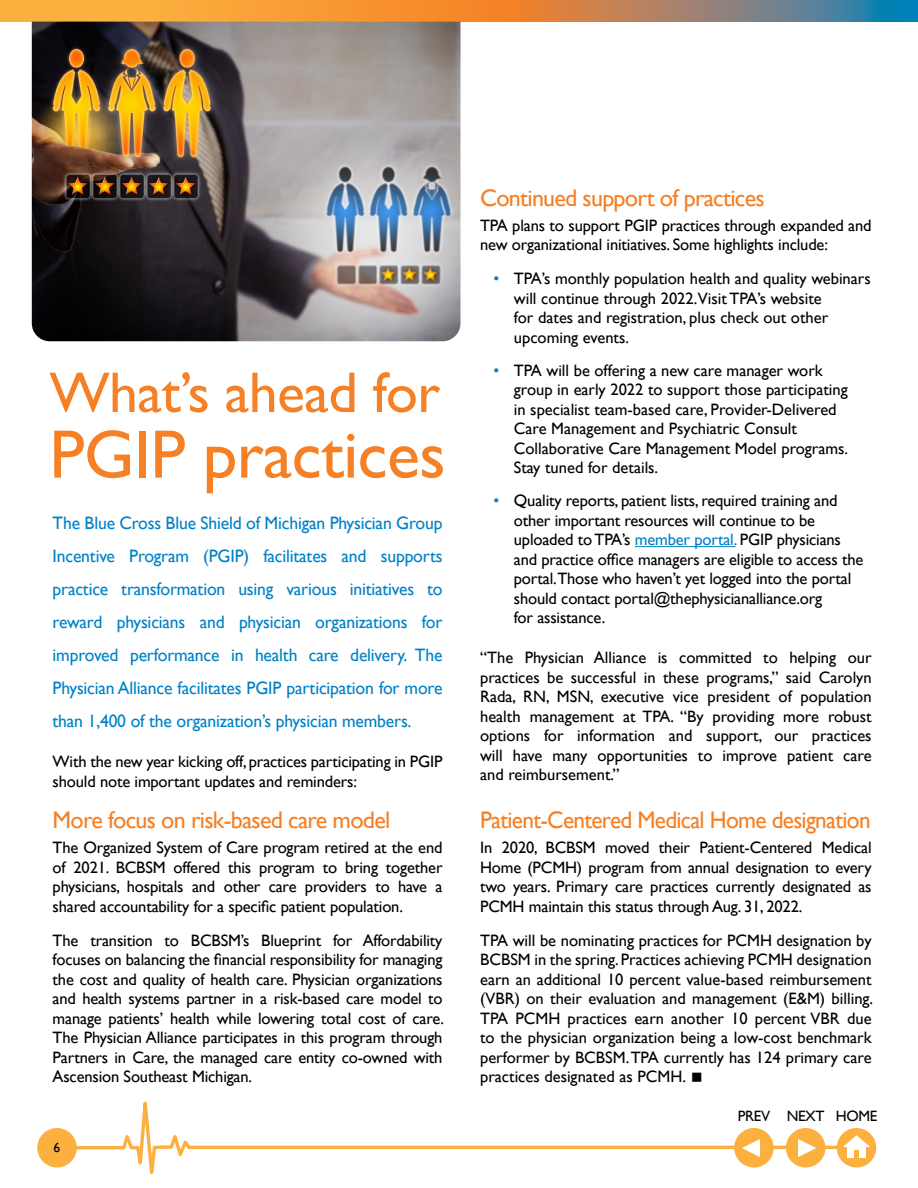
<style>
.page{position:relative;width:918px;height:1188px;background:#fff}
.page>*{position:absolute;margin:0;border:0;box-sizing:border-box;transform-origin:0 0}
.t1{font:68.7px "Gill Sans";letter-spacing:-.01em;color:#f58025}
.t2{font:57.75px "Gill Sans";letter-spacing:-.01em;color:#f58025}
.t3{font:24px "Gill Sans";letter-spacing:-.03em;color:#f58025}
.t4{font:18px/33px "Gill Sans";letter-spacing:-.01em;color:#0081c6;text-align:justify}
.t5{font:16.5px/19.5px "Gill Sans";letter-spacing:-.01em;color:#000}
.t6{font:15px "Gill Sans";letter-spacing:-.02em;color:#000}
.t7{font:13.5px "Gill Sans";color:#000}
.s1{color:#0081c6}
</style>
<div class="page">
<svg style="left:0;top:0;width:918px;height:22px;background:#c69152"></svg>
<img style="left:32px;top:22px;width:428px;height:319px">
<svg style="left:65px;top:1101px;width:798px;height:73px"></svg>
<div style="left:37px;top:1128px;width:40px;height:40px;background:#fbb040;border-radius:50%"></div>
<div style="left:734px;top:1128px;width:40px;height:40px;background:#fbb040;border-radius:50%"></div>
<svg style="left:742px;top:1139px;width:18px;height:18px"></svg>
<div style="left:786px;top:1128px;width:39px;height:40px;background:#fbb040;border-radius:50%"></div>
<svg style="left:798px;top:1139px;width:18px;height:18px"></svg>
<div style="left:837px;top:1128px;width:39px;height:40px;background:#fbb040;border-radius:50%"></div>
<svg style="left:843px;top:1135px;width:27px;height:12px"></svg>
<div style="left:847px;top:1146px;width:19px;height:12px;background:#fff"></div>
<div style="left:854px;top:1150px;width:5px;height:9px;background:#fbb040"></div>
<hr style="left:635px;top:546px;width:101px;height:1px;background:#0081c6">
<h2 class="t2" style="left:50px;top:359px;width:392px">What’s ahead for</h2>
<h1 class="t1" style="left:50px;top:415px;width:398px">PGIP practices</h1>
<p class="t4" style="left:53px;top:507px;width:391px">The Blue Cross Blue Shield of Michigan Physician Group Incentive Program (PGIP) facilitates and supports practice transformation using various initiatives to reward physicians and physician organizations for improved performance in health care delivery. The Physician Alliance facilitates PGIP participation for more than 1,400 of the organization’s physician members.</p>
<p class="t5" style="left:53px;top:752px;width:391px">With the new year kicking off, practices participating in PGIP should note important updates and reminders:</p>
<h3 class="t3" style="left:53px;top:806px;width:339px">More focus on risk-based care model</h3>
<p class="t5" style="left:53px;top:838px;width:391px;text-align:justify">The Organized System of Care program retired at the end of 2021. BCBSM offered this program to bring together physicians, hospitals and other care providers to have a shared accountability for a specific patient population.</p>
<p class="t5" style="left:53px;top:930px;width:393px;text-align:justify">The transition to BCBSM’s Blueprint for Affordability focuses on balancing the financial responsibility for managing the cost and quality of health care. Physician organizations and health systems partner in a risk-based care model to manage patients’ health while lowering total cost of care.<br>The Physician Alliance participates in this program through Partners in Care, the managed care entity co-owned with Ascension Southeast Michigan.</p>
<p class="t7" style="left:54px;top:1140px;width:8px">6</p>
<h3 class="t3" style="left:480px;top:184px;width:286px">Continued support of practices</h3>
<p class="t5" style="left:480px;top:215px;width:393px">TPA plans to support PGIP practices through expanded and new organizational initiatives. Some highlights include:</p>
<p class="t5" style="left:514px;top:269px;width:358px;text-indent:-20px"><span class="s1">•</span> TPA’s monthly population health and quality webinars will continue through 2022.Visit TPA’s website<br>for dates and registration, plus check out other upcoming events.</p>
<p class="t5" style="left:514px;top:360px;width:336px;text-indent:-20px"><span class="s1">•</span> TPA will be offering a new care manager work group in early 2022 to support those participating in specialist team-based care, Provider-Delivered Care Management and Psychiatric Consult Collaborative Care Management Model programs.<br>Stay tuned for details.</p>
<p class="t5" style="left:514px;top:491px;width:351px;text-indent:-20px"><span class="s1">•</span> Quality reports, patient lists, required training and other important resources will continue to be uploaded to TPA’s <span class="s1">member portal.</span> PGIP physicians and practice office managers are eligible to access the portal.Those who haven’t yet logged into the portal should contact portal@thephysicianalliance.org<br>for assistance.</p>
<p class="t5" style="left:480px;top:648px;width:393px;text-align:justify">“The Physician Alliance is committed to helping our practices be successful in these programs,” said Carolyn Rada, RN, MSN, executive vice president of population health management at TPA. “By providing more robust options for information and support, our practices will have many opportunities to improve patient care and reimbursement.”</p>
<h3 class="t3" style="left:480px;top:806px;width:392px">Patient-Centered Medical Home designation</h3>
<p class="t5" style="left:480px;top:838px;width:393px;text-align:justify">In 2020, BCBSM moved their Patient-Centered Medical Home (PCMH) program from annual designation to every two years. Primary care practices currently designated as PCMH maintain this status through Aug. 31, 2022.</p>
<p class="t5" style="left:480px;top:931px;width:395px;text-align:justify">TPA will be nominating practices for PCMH designation by BCBSM in the spring. Practices achieving PCMH designation earn an additional 10 percent value-based reimbursement (VBR) on their evaluation and management (E&amp;M) billing.<br>TPA PCMH practices earn another 10 percent VBR due to the physician organization being a low-cost benchmark performer by BCBSM. TPA currently has 124 primary care practices designated as PCMH.</p>
<p class="t6" style="left:738px;top:1107px;width:141px">PREV NEXT HOME</p>
</div>
